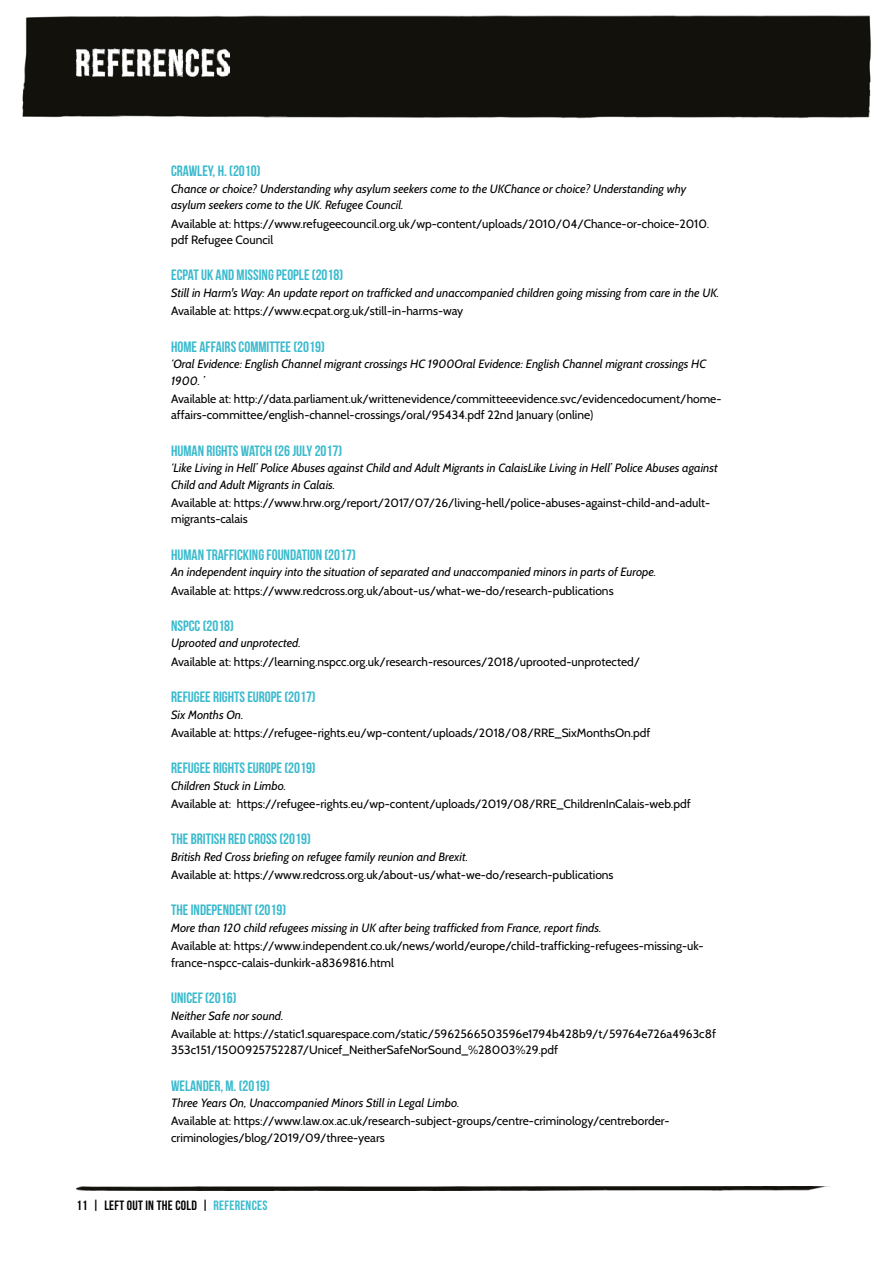
<style>
.page{position:relative;width:893px;height:1263px;background:#fff}
.page>*{position:absolute;margin:0;border:0;box-sizing:border-box;transform-origin:0 0}
.t1{font:15px "Bebas Neue";color:#3abacd}
.t2{font:13.5px "Bebas Neue";letter-spacing:.02em;color:#000}
.t3{font:12px/16.5px "Cabin";color:#000}
.t4{font:italic 12px/16.5px "Cabin";color:#000}
.s1{color:#3abacd}
</style>
<div class="page">
<div style="left:22px;top:15px;width:849px;height:104px;background:#12110c"></div>
<img style="left:76px;top:1186px;width:755px;height:4px">
<img style="left:76px;top:48px;width:154px;height:29px">
<p class="t1" style="left:171px;top:163px;width:91px">CRAWLEY, H. (2010)</p>
<p class="t4" style="left:171px;top:180px;width:516px">Chance or choice? Understanding why asylum seekers come to the UKChance or choice? Understanding why asylum seekers come to the UK. Refugee Council.</p>
<p class="t3" style="left:171px;top:215px;width:540px">Available at: https://www.refugeecouncil.org.uk/wp-content/uploads/2010/04/Chance-or-choice-2010. pdf Refugee Council</p>
<p class="t1" style="left:171px;top:267px;width:174px">ECPAT UK AND MISSING PEOPLE (2018)</p>
<p class="t4" style="left:171px;top:284px;width:550px">Still in Harm's Way: An update report on trafficked and unaccompanied children going missing from care in the UK.</p>
<p class="t3" style="left:171px;top:303px;width:294px">Available at: https://www.ecpat.org.uk/still-in-harms-way</p>
<p class="t1" style="left:171px;top:338px;width:155px">HOME AFFAIRS COMMITTEE (2019)</p>
<p class="t4" style="left:171px;top:356px;width:537px">‘Oral Evidence: English Channel migrant crossings HC 1900Oral Evidence: English Channel migrant crossings HC<br>1900. ’</p>
<p class="t3" style="left:171px;top:390px;width:552px">Available at: http://data.parliament.uk/writtenevidence/committeeevidence.svc/evidencedocument/home&shy;affairs-committee/english-channel-crossings/oral/95434.pdf 22nd January (online)</p>
<p class="t1" style="left:171px;top:442px;width:173px">HUMAN RIGHTS WATCH (26 JULY 2017)</p>
<p class="t4" style="left:171px;top:460px;width:548px">‘Like Living in Hell’ Police Abuses against Child and Adult Migrants in CalaisLike Living in Hell’ Police Abuses against<br>Child and Adult Migrants in Calais.</p>
<p class="t3" style="left:171px;top:494px;width:541px">Available at: https://www.hrw.org/report/2017/07/26/living-hell/police-abuses-against-child-and-adult&shy;migrants-calais</p>
<p class="t1" style="left:171px;top:546px;width:186px">HUMAN TRAFFICKING FOUNDATION (2017)</p>
<p class="t4" style="left:171px;top:564px;width:487px">An independent inquiry into the situation of separated and unaccompanied minors in parts of Europe.</p>
<p class="t3" style="left:171px;top:582px;width:444px">Available at: https://www.redcross.org.uk/about-us/what-we-do/research-publications</p>
<p class="t1" style="left:171px;top:617px;width:64px">NSPCC (2018)</p>
<p class="t4" style="left:171px;top:635px;width:131px">Uprooted and unprotected.</p>
<p class="t3" style="left:171px;top:653px;width:471px">Available at: https://learning.nspcc.org.uk/research-resources/2018/uprooted-unprotected/</p>
<p class="t1" style="left:171px;top:689px;width:146px">REFUGEE RIGHTS EUROPE (2017)</p>
<p class="t4" style="left:171px;top:706px;width:74px">Six Months On.</p>
<p class="t3" style="left:171px;top:724px;width:481px">Available at: https://refugee-rights.eu/wp-content/uploads/2018/08/RRE_SixMonthsOn.pdf</p>
<p class="t1" style="left:171px;top:760px;width:146px">REFUGEE RIGHTS EUROPE (2019)</p>
<p class="t4" style="left:171px;top:777px;width:117px">Children Stuck in Limbo.</p>
<p class="t3" style="left:171px;top:795px;width:521px">Available at: https://refugee-rights.eu/wp-content/uploads/2019/08/RRE_ChildrenInCalais-web.pdf</p>
<p class="t1" style="left:171px;top:831px;width:141px">THE BRITISH RED CROSS (2019)</p>
<p class="t4" style="left:171px;top:848px;width:299px">British Red Cross briefing on refugee family reunion and Brexit.</p>
<p class="t3" style="left:171px;top:866px;width:444px">Available at: https://www.redcross.org.uk/about-us/what-we-do/research-publications</p>
<p class="t1" style="left:171px;top:902px;width:117px">THE INDEPENDENT (2019)</p>
<p class="t4" style="left:171px;top:919px;width:432px">More than 120 child refugees missing in UK after being trafficked from France, report finds.</p>
<p class="t3" style="left:171px;top:937px;width:534px">Available at: https://www.independent.co.uk/news/world/europe/child-trafficking-refugees-missing-uk&shy;france-nspcc-calais-dunkirk-a8369816.html</p>
<p class="t1" style="left:171px;top:989px;width:67px">UNICEF (2016)</p>
<p class="t4" style="left:171px;top:1007px;width:114px">Neither Safe nor sound.</p>
<p class="t3" style="left:171px;top:1025px;width:546px">Available at: https://static1.squarespace.com/static/5962566503596e1794b428b9/t/59764e726a4963c8f<br>353c151/1500925752287/Unicef_NeitherSafeNorSound_%28003%29.pdf</p>
<p class="t1" style="left:171px;top:1077px;width:100px">WELANDER, M. (2019)</p>
<p class="t4" style="left:171px;top:1094px;width:290px">Three Years On, Unaccompanied Minors Still in Legal Limbo.</p>
<p class="t3" style="left:171px;top:1113px;width:500px">Available at: https://www.law.ox.ac.uk/research-subject-groups/centre-criminology/centreborder&shy;criminologies/blog/2019/09/three-years</p>
<p class="t2" style="left:77px;top:1197px;width:192px">11 | LEFT OUT IN THE COLD | <span class="s1">REFERENCES</span></p>
</div>
